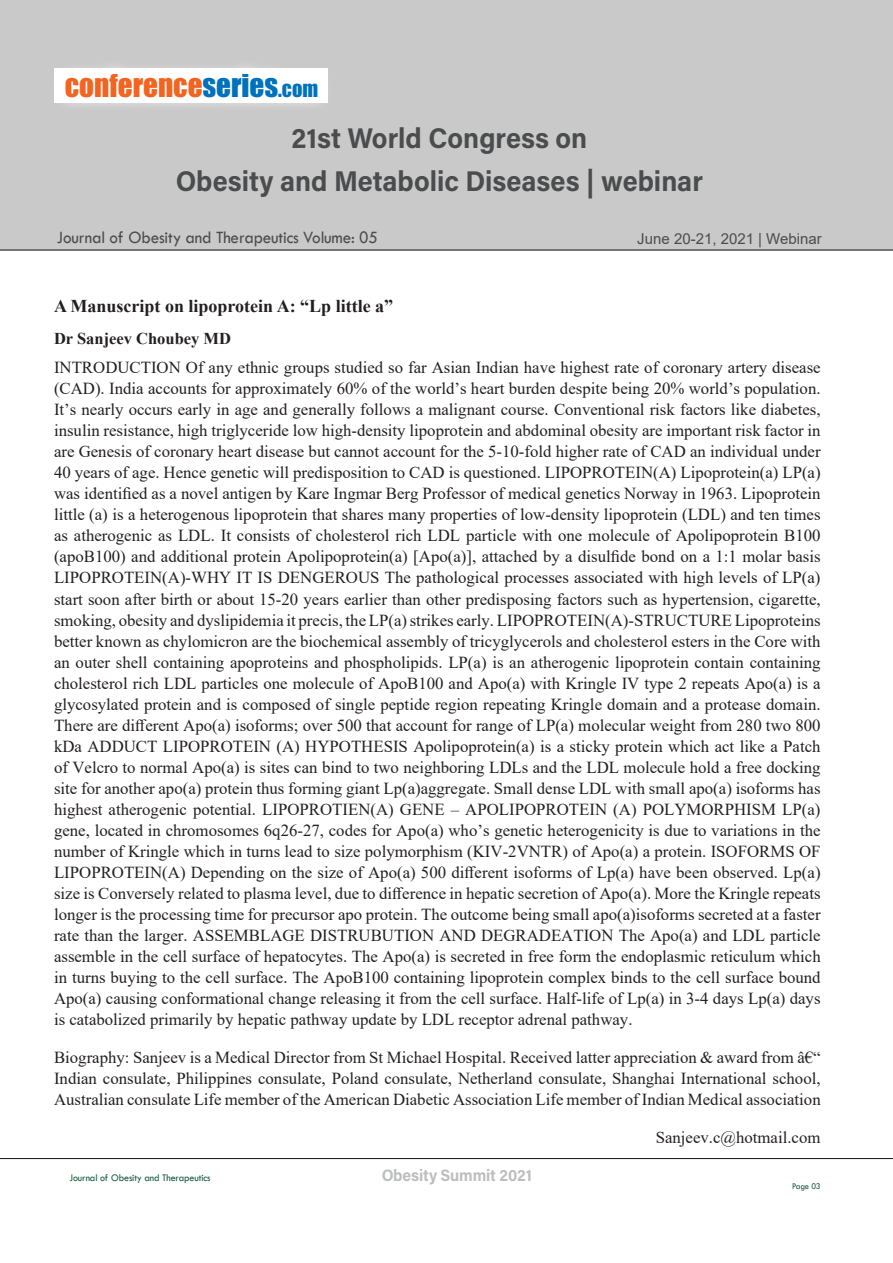
<style>
.page{position:relative;width:893px;height:1263px;background:#fff}
.page>*{position:absolute;margin:0;border:0;box-sizing:border-box;transform-origin:0 0}
.t1{font:29.1px "Impact";color:#f36421}
.t2{font:28.5px/43.5px "Acumin Variable Concept";color:#4b4c4d;text-align:center;scale:.95 1}
.t3{font:18px "Tw Cen";letter-spacing:-.01em;color:#4b4c4d;scale:.95 1}
.t4{font:700 18px "Times New Roman";color:#231f20}
.t5{font:16.8px/21px "Times New Roman";color:#231f20;text-align:justify}
.t6{font:700 16.5px "Times New Roman";color:#231f20}
.t7{font:16.5px "Acumin Variable Concept";letter-spacing:-.01em;color:#919396;scale:.95 1}
.t8{font:15px "Arial";color:#4b4c4d}
.t9{font:10.5px "Tw Cen";letter-spacing:-.01em;color:#145839;scale:.95 1}
.t10{font:9px "Tw Cen";letter-spacing:-.02em;color:#145839;scale:.95 1}
.s1{color:#0072bc}
.s2{font-size:20.4px;color:#0072bc}
</style>
<div class="page">
<div style="left:0;top:0;width:893px;height:251px;background:#c9c9c9"></div>
<hr style="left:0;top:1158px;width:893px;height:1px;background:#231f20">
<hr style="left:0;top:250px;width:893px;height:1px;background:#231f20">
<svg style="left:54px;top:67px;width:274px;height:38px;background:#fbfbfb"></svg>
<h1 class="t1" style="left:65px;top:63px;width:255px">CONFERENCE<span class="s1">SERIES</span><span class="s2">.COM</span></h1>
<h2 class="t2" style="left:176px;top:115px;width:557px">21st World Congress on<br>Obesity and Metabolic Diseases | webinar</h2>
<p class="t3" style="left:57px;top:227px;width:339px">Journal of Obesity and Therapeutics Volume: 05</p>
<p class="t8" style="left:637px;top:228px;width:186px">June 20-21, 2021 | Webinar</p>
<p class="t4" style="left:54px;top:293px;width:341px">A Manuscript on lipoprotein A: “Lp little a”</p>
<p class="t6" style="left:54px;top:326px;width:179px">Dr Sanjeev Choubey MD</p>
<p class="t5" style="left:54px;top:357px;width:768px">INTRODUCTION Of any ethnic groups studied so far Asian Indian have highest rate of coronary artery disease (CAD). India accounts for approximately 60% of the world’s heart burden despite being 20% world’s population.<br>It’s nearly occurs early in age and generally follows a malignant course. Conventional risk factors like diabetes, insulin resistance, high triglyceride low high-density lipoprotein and abdominal obesity are important risk factor in are Genesis of coronary heart disease but cannot account for the 5-10-fold higher rate of CAD an individual under 40 years of age. Hence genetic will predisposition to CAD is questioned. LIPOPROTEIN(A) Lipoprotein(a) LP(a) was identified as a novel antigen by Kare Ingmar Berg Professor of medical genetics Norway in 1963. Lipoprotein little (a) is a heterogenous lipoprotein that shares many properties of low-density lipoprotein (LDL) and ten times as atherogenic as LDL. It consists of cholesterol rich LDL particle with one molecule of Apolipoprotein B100 (apoB100) and additional protein Apolipoprotein(a) [Apo(a)], attached by a disulfide bond on a 1:1 molar basis LIPOPROTEIN(A)-WHY IT IS DENGEROUS The pathological processes associated with high levels of LP(a) start soon after birth or about 15-20 years earlier than other predisposing factors such as hypertension, cigarette, smoking, obesity and dyslipidemia it precis, the LP(a) strikes early. LIPOPROTEIN(A)-STRUCTURE Lipoproteins better known as chylomicron are the biochemical assembly of tricyglycerols and cholesterol esters in the Core with an outer shell containing apoproteins and phospholipids. LP(a) is an atherogenic lipoprotein contain containing cholesterol rich LDL particles one molecule of ApoB100 and Apo(a) with Kringle IV type 2 repeats Apo(a) is a glycosylated protein and is composed of single peptide region repeating Kringle domain and a protease domain.<br>There are different Apo(a) isoforms; over 500 that account for range of LP(a) molecular weight from 280 two 800 kDa ADDUCT LIPOPROTEIN (A) HYPOTHESIS Apolipoprotein(a) is a sticky protein which act like a Patch of Velcro to normal Apo(a) is sites can bind to two neighboring LDLs and the LDL molecule hold a free docking site for another apo(a) protein thus forming giant Lp(a)aggregate. Small dense LDL with small apo(a) isoforms has highest atherogenic potential. LIPOPROTIEN(A) GENE – APOLIPOPROTEIN (A) POLYMORPHISM LP(a) gene, located in chromosomes 6q26-27, codes for Apo(a) who’s genetic heterogenicity is due to variations in the number of Kringle which in turns lead to size polymorphism (KIV-2VNTR) of Apo(a) a protein. ISOFORMS OF LIPOPROTEIN(A) Depending on the size of Apo(a) 500 different isoforms of Lp(a) have been observed. Lp(a) size is Conversely related to plasma level, due to difference in hepatic secretion of Apo(a). More the Kringle repeats longer is the processing time for precursor apo protein. The outcome being small apo(a)isoforms secreted at a faster rate than the larger. ASSEMBLAGE DISTRUBUTION AND DEGRADEATION The Apo(a) and LDL particle assemble in the cell surface of hepatocytes. The Apo(a) is secreted in free form the endoplasmic reticulum which in turns buying to the cell surface. The ApoB100 containing lipoprotein complex binds to the cell surface bound Apo(a) causing conformational change releasing it from the cell surface. Half-life of Lp(a) in 3-4 days Lp(a) days is catabolized primarily by hepatic pathway update by LDL receptor adrenal pathway.</p>
<p class="t5" style="left:54px;top:1046px;width:768px">Biography: Sanjeev is a Medical Director from St Michael Hospital. Received latter appreciation &amp; award from â€“ Indian consulate, Philippines consulate, Poland consulate, Netherland consulate, Shanghai International school, Australian consulate Life member of the American Diabetic Association Life member of Indian Medical association</p>
<p class="t5" style="left:656px;top:1126px;width:166px">Sanjeev.c@hotmail.com</p>
<p class="t9" style="left:69px;top:1171px;width:150px">Journal of Obesity and Therapeutics</p>
<p class="t7" style="left:382px;top:1164px;width:160px">Obesity Summit 2021</p>
<p class="t10" style="left:792px;top:1181px;width:32px">Page 03</p>
</div>
